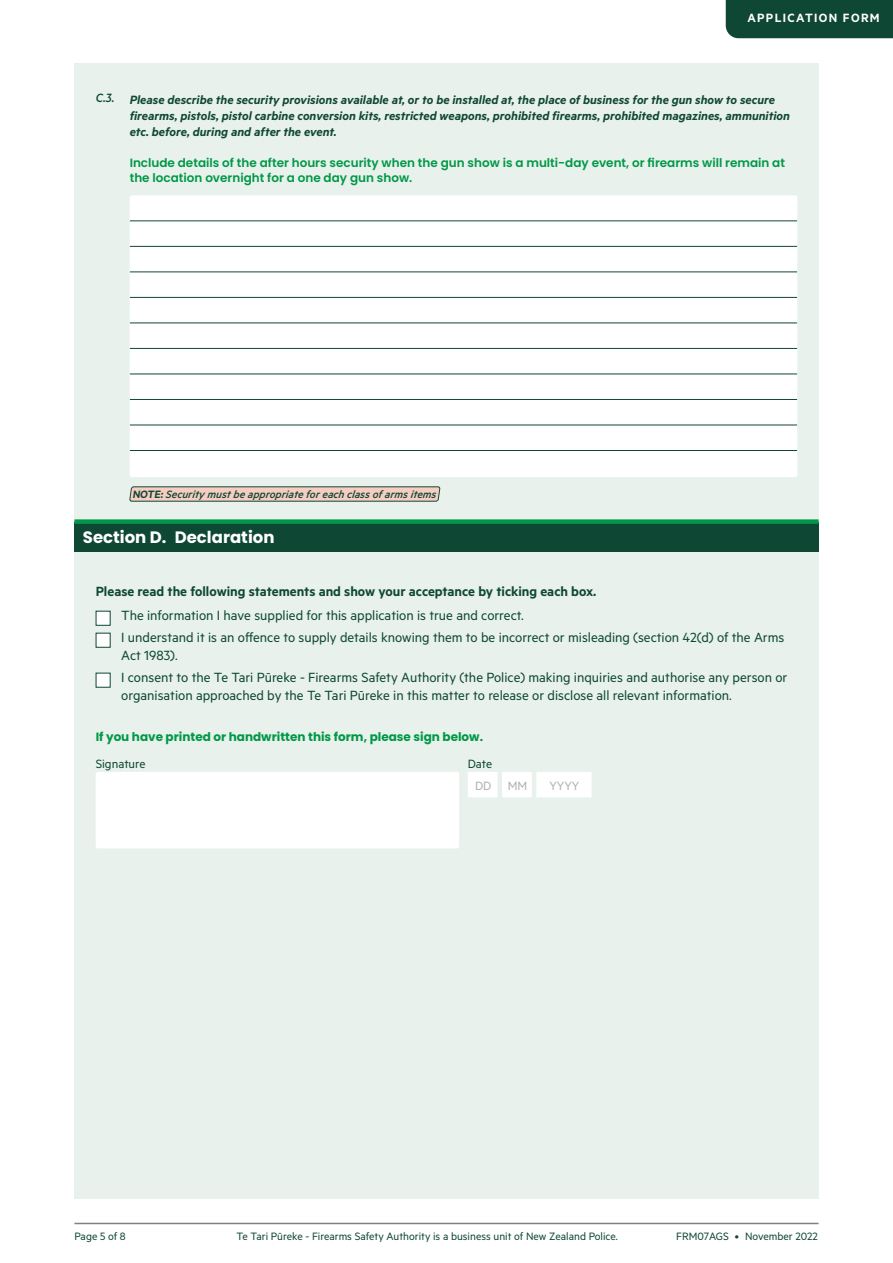
<style>
.page{position:relative;width:893px;height:1263px;background:#fff}
.page>*{position:absolute;margin:0;border:0;box-sizing:border-box;transform-origin:0 0}
.t1{font:700 16.5px "Poppins";color:#fff}
.t2{font:15px/21.9px "Metric";color:#0f4735}
.t3{font:600 15px "Metric";color:#0f4735}
.t4{font:italic 600 13.5px/16.2px "Metric";color:#0f4735}
.t5{font:600 13.5px "Metric";letter-spacing:.1em;color:#fff}
.t6{font:13.5px "Metric";color:#0f4735}
.t7{font:13.5px "Metric";color:#aeafb2}
.t8{font:600 12px/14.4px "Poppins";color:#009846}
.t9{font:12px "Metric";color:#0f4735}
.t10{font:700 12px "Poppins";color:#009846}
.t11{font:italic 500 12px "Metric";color:#0f4735}
.s1{font-weight:500}
.s2{font-weight:600;font-style:normal}
</style>
<div class="page">
<div style="left:726px;top:0;width:167px;height:38px;background:#0f4735"></div>
<div style="left:74px;top:64px;width:745px;height:1135px;background:#e8f1ec"></div>
<div style="left:130px;top:195px;width:667px;height:282px;background:#fff;border-radius:2px"></div>
<hr style="left:130px;top:221px;width:667px;height:1px;background:#0f4735">
<hr style="left:130px;top:246px;width:667px;height:1px;background:#0f4735">
<hr style="left:130px;top:272px;width:667px;height:1px;background:#0f4735">
<hr style="left:130px;top:297px;width:667px;height:1px;background:#0f4735">
<hr style="left:130px;top:323px;width:667px;height:1px;background:#0f4735">
<hr style="left:130px;top:348px;width:667px;height:1px;background:#0f4735">
<hr style="left:130px;top:374px;width:667px;height:1px;background:#0f4735">
<hr style="left:130px;top:399px;width:667px;height:1px;background:#0f4735">
<hr style="left:130px;top:425px;width:667px;height:1px;background:#0f4735">
<hr style="left:130px;top:450px;width:667px;height:1px;background:#0f4735">
<svg style="left:129px;top:486px;width:311px;height:16px;background:#d8bdb0"></svg>
<div style="left:74px;top:522px;width:745px;height:29px;background:#0f4735"></div>
<div style="left:74px;top:519px;width:745px;height:5px;background:#009846"></div>
<div style="left:96px;top:611px;width:15px;height:15px;background:#fff;border:1px solid #0f4735"></div>
<div style="left:96px;top:633px;width:15px;height:15px;background:#fff;border:1px solid #0f4735"></div>
<div style="left:96px;top:673px;width:15px;height:15px;background:#fff;border:1px solid #0f4735"></div>
<div style="left:96px;top:772px;width:363px;height:76px;background:#fff;border-radius:2px"></div>
<svg style="left:468px;top:772px;width:124px;height:25px;background:#fdfdfd"></svg>
<hr style="left:74px;top:1223px;width:745px;height:1px;background:#818084">
<p class="t5" style="left:747px;top:10px;width:134px">APPLICATION FORM</p>
<p class="t4" style="left:130px;top:91px;width:662px;text-indent:-34px"><span class="s1">C.3.</span> Please describe the security provisions available at, or to be installed at, the place of business for the gun show to secure firearms, pistols, pistol carbine conversion kits, restricted weapons, prohibited firearms, prohibited magazines, ammunition etc. before, during and after the event.</p>
<p class="t8" style="left:130px;top:156px;width:657px">Include details of the after hours security when the gun show is a multi-day event, or firearms will remain at the location overnight for a one day gun show.</p>
<p class="t11" style="left:132px;top:487px;width:307px"><span class="s2">NOTE:</span> Security must be appropriate for each class of arms items</p>
<p class="t1" style="left:83px;top:528px;width:193px">Section D. Declaration</p>
<p class="t3" style="left:96px;top:582px;width:502px">Please read the following statements and show your acceptance by ticking each box.</p>
<p class="t2" style="left:121px;top:604px;width:665px">The information I have supplied for this application is true and correct.<br>I understand it is an offence to supply details knowing them to be incorrect or misleading (section 42(d) of the Arms</p>
<p class="t2" style="left:121px;top:644px;width:668px">Act 1983).<br>I consent to the Te Tari Pūreke - Firearms Safety Authority (the Police) making inquiries and authorise any person or</p>
<p class="t2" style="left:121px;top:684px;width:612px">organisation approached by the Te Tari Pūreke in this matter to release or disclose all relevant information.</p>
<p class="t10" style="left:96px;top:730px;width:389px">If you have printed or handwritten this form, please sign below.</p>
<p class="t6" style="left:96px;top:755px;width:51px">Signature</p>
<p class="t6" style="left:468px;top:755px;width:26px">Date</p>
<p class="t7" style="left:475px;top:778px;width:54px">DD MM</p>
<p class="t7" style="left:549px;top:778px;width:32px">YYYY</p>
<p class="t9" style="left:74px;top:1229px;width:53px">Page 5 of 8</p>
<p class="t9" style="left:237px;top:1229px;width:383px">Te Tari Pūreke - Firearms Safety Authority is a business unit of New Zealand Police.</p>
<p class="t9" style="left:676px;top:1229px;width:143px">FRM07AGS • November 2022</p>
</div>
